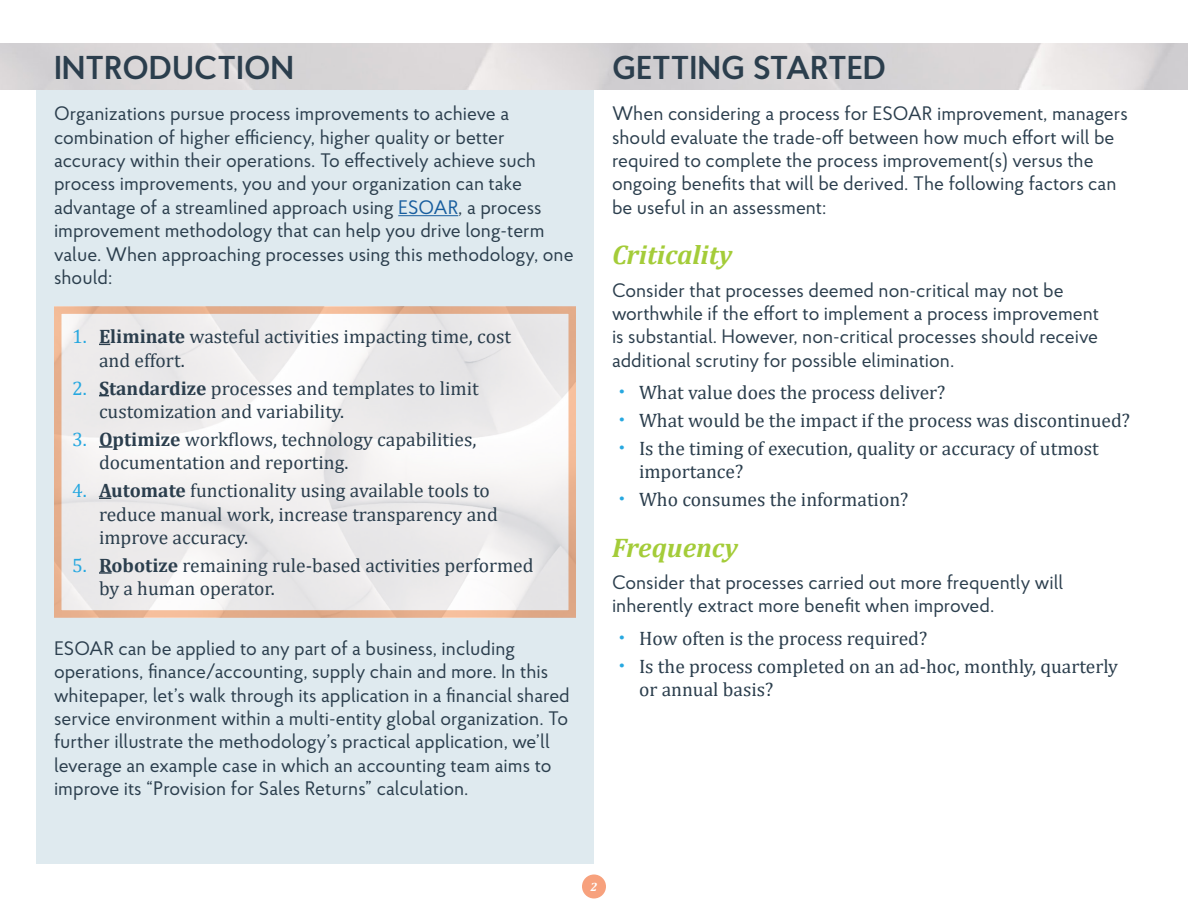
<style>
.page{position:relative;width:1188px;height:918px;background:#fff}
.page>*{position:absolute;margin:0;border:0;box-sizing:border-box;transform-origin:0 0}
.Service_Title{font:600 33px "Proba Pro";color:#2b3e4d}
.Subheading{font:italic 700 27px "Cambria";color:#a4cc39}
.t1{font:19.5px/23.4px "Proba Pro";color:#2b3e4d}
.t2{font:19.5px/23.4px "Cambria";color:#2b3e4d}
.t3{font:italic 700 12px "Cambria";color:#fff}
.s1{color:#175d9e}
.s2{color:#27a8e0}
.s3{font-weight:700}
</style>
<div class="page">
<div style="left:36px;top:43px;width:558px;height:821px;background:#dfeaef"></div>
<img style="left:0;top:43px;width:1188px;height:46px">
<svg style="left:54px;top:306px;width:522px;height:312px;fill:#edeaeb"></svg>
<hr style="left:398px;top:215px;width:60px;height:1px;background:#175d9e">
<svg style="left:99px;top:446px;width:14px;height:2px"></svg>
<svg style="left:99px;top:498px;width:12px;height:1px"></svg>
<svg style="left:99px;top:572px;width:13px;height:2px"></svg>
<div style="left:582px;top:874px;width:24px;height:24px;background:#f7a17d;border-radius:50%"></div>
<p class="Service_Title" style="left:54px;top:46px;width:242px">INTRODUCTION</p>
<p class="t1" style="left:54px;top:101px;width:521px">Organizations pursue process improvements to achieve a combination of higher efficiency, higher quality or better accuracy within their operations. To effectively achieve such process improvements, you and your organization can take advantage of a streamlined approach using <span class="s1">ESOAR</span>, a process improvement methodology that can help you drive long-term value. When approaching processes using this methodology, one should:</p>
<p class="t2" style="left:99px;top:325px;width:414px;text-indent:-27px"><span class="s2">1.</span> <span class="s3">Eliminate</span> wasteful activities impacting time, cost and effort.</p>
<p class="t2" style="left:99px;top:376px;width:381px;text-indent:-27px"><span class="s2">2.</span> <span class="s3">Standardize</span> processes and templates to limit customization and variability.</p>
<p class="t2" style="left:99px;top:428px;width:379px;text-indent:-27px"><span class="s2">3.</span> <span class="s3">Optimize</span> workflows, technology capabilities, documentation and reporting.</p>
<p class="t2" style="left:99px;top:479px;width:400px;text-indent:-27px"><span class="s2">4.</span> <span class="s3">Automate</span> functionality using available tools to reduce manual work, increase transparency and improve accuracy.</p>
<p class="t2" style="left:99px;top:554px;width:436px;text-indent:-27px"><span class="s2">5.</span> <span class="s3">Robotize</span> remaining rule-based activities performed by a human operator.</p>
<p class="t1" style="left:54px;top:636px;width:517px">ESOAR can be applied to any part of a business, including operations, finance/accounting, supply chain and more. In this whitepaper, let’s walk through its application in a financial shared service environment within a multi-entity global organization. To further illustrate the methodology’s practical application, we’ll leverage an example case in which an accounting team aims to improve its “Provision for Sales Returns” calculation.</p>
<p class="Service_Title" style="left:612px;top:46px;width:276px">GETTING STARTED</p>
<p class="t1" style="left:612px;top:101px;width:517px">When considering a process for ESOAR improvement, managers should evaluate the trade-off between how much effort will be required to complete the process improvement(s) versus the ongoing benefits that will be derived. The following factors can be useful in an assessment:</p>
<p class="Subheading" style="left:612px;top:236px;width:122px">Criticality</p>
<p class="t1" style="left:612px;top:278px;width:489px">Consider that processes deemed non-critical may not be worthwhile if the effort to implement a process improvement is substantial. However, non-critical processes should receive additional scrutiny for possible elimination.</p>
<p class="t2" style="left:639px;top:381px;width:308px">What value does the process deliver?</p>
<p class="t2" style="left:639px;top:409px;width:493px">What would be the impact if the process was discontinued?</p>
<p class="t2" style="left:639px;top:437px;width:461px">Is the timing of execution, quality or accuracy of utmost importance?</p>
<p class="t2" style="left:639px;top:488px;width:271px">Who consumes the information?</p>
<p class="Subheading" style="left:612px;top:528px;width:127px">Frequency</p>
<p class="t1" style="left:612px;top:570px;width:453px">Consider that processes carried out more frequently will inherently extract more benefit when improved.</p>
<p class="t2" style="left:639px;top:626px;width:290px">How often is the process required?</p>
<p class="t2" style="left:639px;top:654px;width:481px">Is the process completed on an ad-hoc, monthly, quarterly or annual basis?</p>
<p class="t3" style="left:591px;top:878px;width:8px">2</p>
</div>
